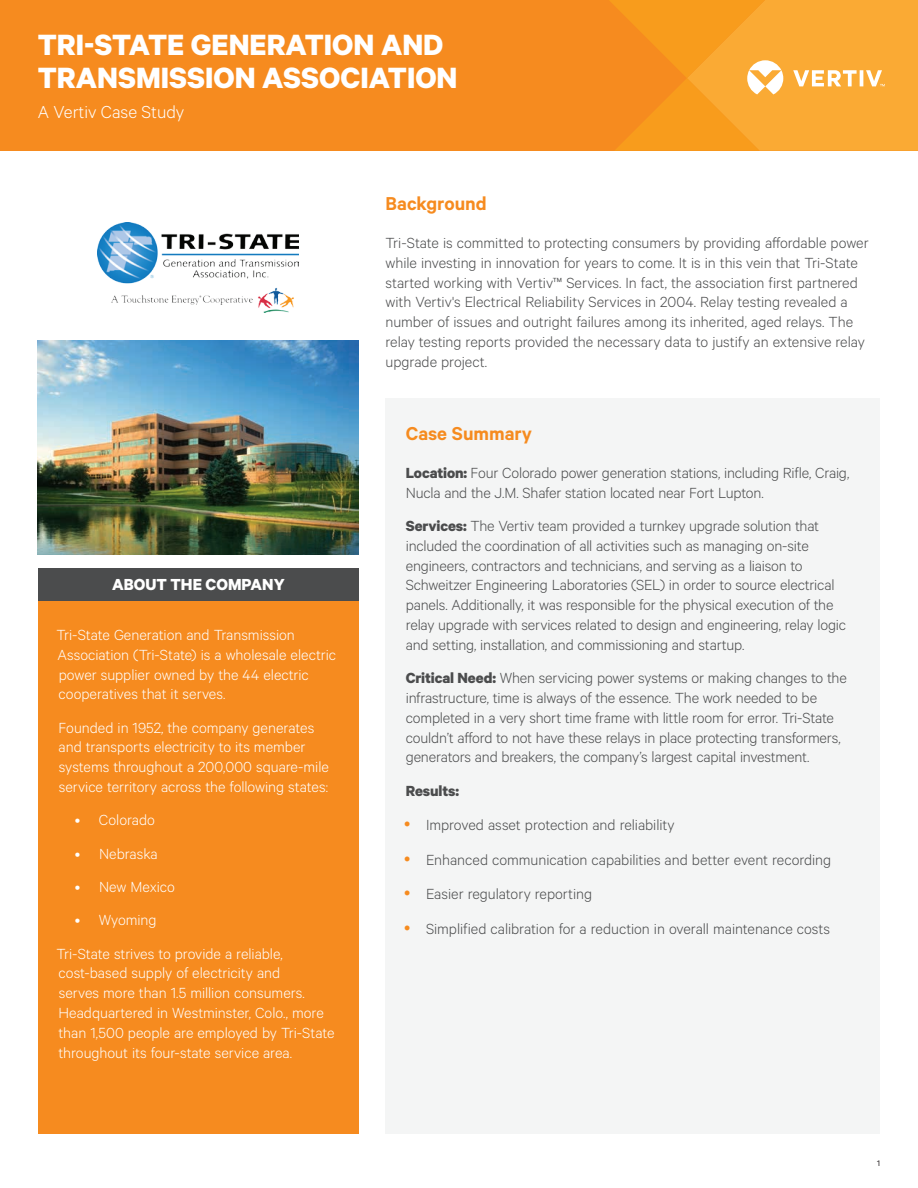
<style>
.page{position:relative;width:918px;height:1188px;background:#fff}
.page>*{position:absolute;margin:0;border:0;box-sizing:border-box;transform-origin:0 0}
.t1{font:700 33px/33px "Calibre";color:#fff}
.t2{font:600 21px "Calibre";color:#f68b1f}
.t3{font:300 19.5px "Calibre";color:#fff}
.t4{font:700 18px "Calibre";color:#fff}
.t5{font:300 16.5px/19.8px "Calibre";letter-spacing:-.01em;color:#4b4c4d}
.t6{font:300 16.5px/19.8px "Calibre";color:#fff}
.t7{font:700 16.5px "Calibre";letter-spacing:-.01em;color:#4b4c4d}
.t8{font:9px "Calibre";color:#231f20}
.s1{font-weight:700}
</style>
<div class="page">
<div style="left:0;top:0;width:609px;height:151px;background:#f68b1f"></div>
<svg style="left:609px;top:0;width:309px;height:151px;background:#f9a431"></svg>
<div style="left:38px;top:601px;width:321px;height:533px;background:#f68b1f"></div>
<div style="left:38px;top:568px;width:321px;height:33px;background:#4b4c4d"></div>
<div style="left:386px;top:399px;width:494px;height:735px;background:#f4f5f5"></div>
<img style="left:98px;top:223px;width:201px;height:89px">
<img style="left:38px;top:341px;width:321px;height:213px">
<h1 class="t1" style="left:38px;top:28px;width:421px">TRI-STATE GENERATION AND<br>TRANSMISSION ASSOCIATION</h1>
<p class="t3" style="left:38px;top:100px;width:148px">A Vertiv Case Study</p>
<p class="t4" style="left:112px;top:574px;width:174px">ABOUT THE COMPANY</p>
<p class="t6" style="left:56px;top:624px;width:281px">Tri-State Generation and Transmission Association (Tri-State) is a wholesale electric power supplier owned by the 44 electric cooperatives that it serves.</p>
<p class="t6" style="left:59px;top:717px;width:272px">Founded in 1952, the company generates and transports electricity to its member systems throughout a 200,000 square-mile service territory across the following states:</p>
<p class="t6" style="left:75px;top:810px;width:82px">• Colorado</p>
<p class="t6" style="left:75px;top:843px;width:84px">• Nebraska</p>
<p class="t6" style="left:75px;top:876px;width:102px">• New Mexico</p>
<p class="t6" style="left:56px;top:903px;width:228px;line-height:33.3px;text-indent:18px">• Wyoming<br>Tri-State strives to provide a reliable,</p>
<p class="t6" style="left:59px;top:963px;width:278px">cost-based supply of electricity and<br>serves more than 1.5 million consumers.<br>Headquartered in Westminster, Colo., more than 1,500 people are employed by Tri-State throughout its four-state service area.</p>
<p class="t2" style="left:386px;top:191px;width:103px">Background</p>
<p class="t5" style="left:386px;top:232px;width:485px">Tri-State is committed to protecting consumers by providing affordable power while investing in innovation for years to come. It is in this vein that Tri-State started working with Vertiv™ Services. In fact, the association first partnered with Vertiv's Electrical Reliability Services in 2004. Relay testing revealed a number of issues and outright failures among its inherited, aged relays. The relay testing reports provided the necessary data to justify an extensive relay upgrade project.</p>
<p class="t2" style="left:406px;top:421px;width:128px">Case Summary</p>
<p class="t5" style="left:406px;top:462px;width:445px"><span class="s1">Location:</span> Four Colorado power generation stations, including Rifle, Craig,<br>Nucla and the J.M. Shafer station located near Fort Lupton.</p>
<p class="t5" style="left:406px;top:515px;width:442px"><span class="s1">Services:</span> The Vertiv team provided a turnkey upgrade solution that included the coordination of all activities such as managing on-site engineers, contractors and technicians, and serving as a liaison to Schweitzer Engineering Laboratories (SEL) in order to source electrical panels. Additionally, it was responsible for the physical execution of the relay upgrade with services related to design and engineering, relay logic and setting, installation, and commissioning and startup.</p>
<p class="t5" style="left:406px;top:667px;width:443px"><span class="s1">Critical Need:</span> When servicing power systems or making changes to the infrastructure, time is always of the essence. The work needed to be completed in a very short time frame with little room for error. Tri-State couldn’t afford to not have these relays in place protecting transformers, generators and breakers, the company’s largest capital investment.</p>
<p class="t7" style="left:406px;top:780px;width:55px">Results:</p>
<p class="t5" style="left:426px;top:807px;width:407px;line-height:34.5px">Improved asset protection and reliability<br>Enhanced communication capabilities and better event recording Easier regulatory reporting<br>Simplified calibration for a reduction in overall maintenance costs</p>
<p class="t8" style="left:877px;top:1158px;width:4px">1</p>
</div>
